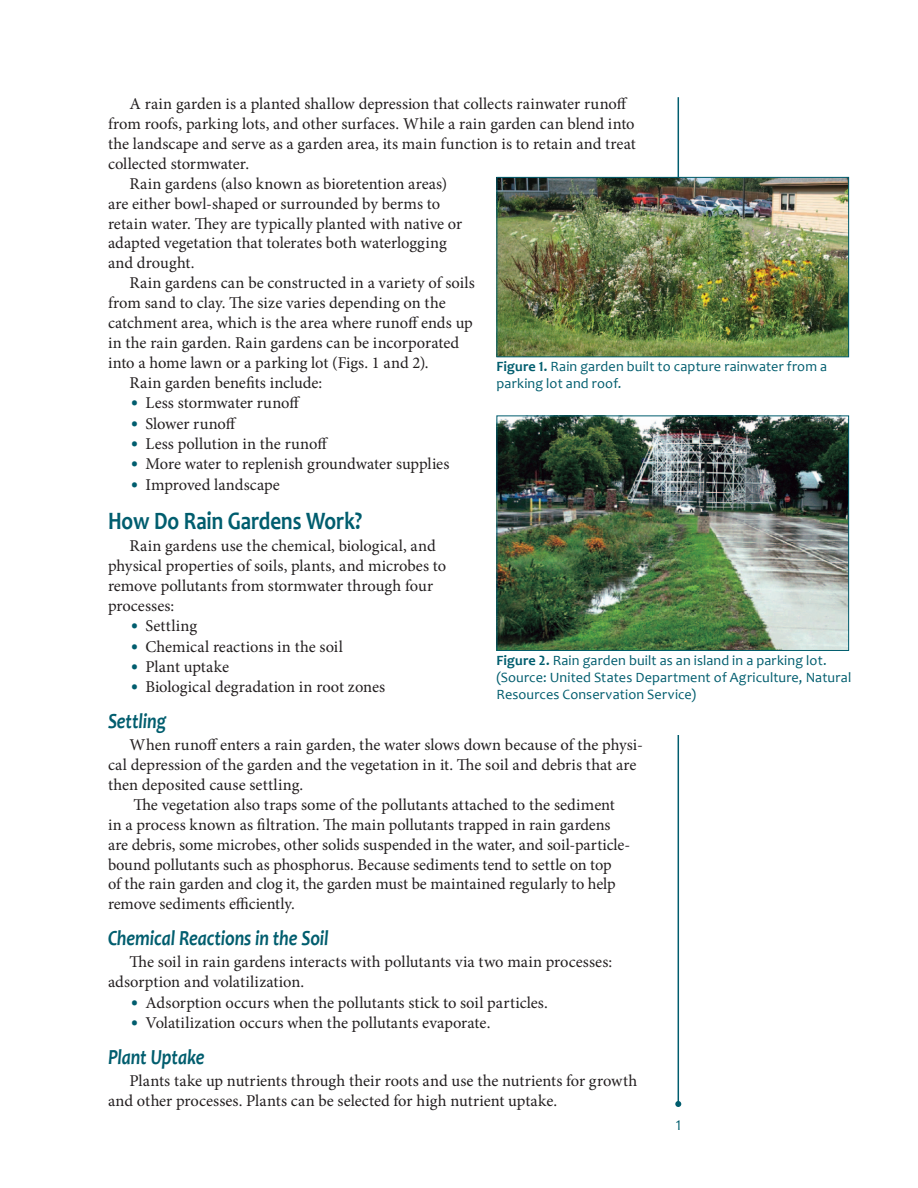
<style>
.page{position:relative;width:918px;height:1188px;background:#fff}
.page>*{position:absolute;margin:0;border:0;box-sizing:border-box;transform-origin:0 0}
.heading1{font:700 25.2px "Candara";letter-spacing:-.005em;color:#005d6e;scale:.83 1}
.heading2{font:italic 700 21.6px "Candara";letter-spacing:-.005em;color:#005d6e;scale:.83 1}
.body{font:16.5px/19.8px "Minion Pro";color:#231f20}
.tabs{font:16.5px "Minion Pro";color:#231f20}
.t1{font:15px "Candara";color:#005d6e}
.t2{font:14.25px/17.1px "Candara";letter-spacing:.01em;color:#005d6e}
.s1{font-family:"Candara";color:#005d6e}
.s2{font-weight:700}
</style>
<div class="page">
<hr style="left:678px;top:97px;width:1px;height:1007px;background:#005d6e">
<svg style="left:675px;top:1101px;width:6px;height:6px"></svg>
<div style="left:658px;top:350px;width:34px;height:385px;background:#fff"></div>
<img style="left:498px;top:179px;width:349px;height:176px">
<div style="left:496px;top:177px;width:353px;height:180px;border:1px solid #005d6e"></div>
<img style="left:498px;top:418px;width:349px;height:231px">
<div style="left:496px;top:416px;width:353px;height:235px;border:1px solid #005d6e"></div>
<p class="body" style="left:108px;top:94px;width:529px;text-indent:22px">A rain garden is a planted shallow depression that collects rainwater runoff from roofs, parking lots, and other surfaces. While a rain garden can blend into the landscape and serve as a garden area, its main function is to retain and treat collected stormwater.</p>
<p class="body" style="left:108px;top:174px;width:356px;text-indent:22px">Rain gardens (also known as bioretention areas) are either bowl-shaped or surrounded by berms to retain water. They are typically planted with native or adapted vegetation that tolerates both waterlogging and drought.</p>
<p class="body" style="left:108px;top:273px;width:368px;text-indent:22px">Rain gardens can be constructed in a variety of soils from sand to clay. The size varies depending on the catchment area, which is the area where runoff ends up in the rain garden. Rain gardens can be incorporated into a home lawn or a parking lot (Figs. 1 and 2).</p>
<p class="body" style="left:130px;top:373px;width:194px">Rain garden benefits include:</p>
<p class="tabs" style="left:129px;top:392px;width:173px"><span class="s1">•</span> Less stormwater runoff</p>
<p class="tabs" style="left:129px;top:412px;width:109px"><span class="s1">•</span> Slower runoff</p>
<p class="tabs" style="left:129px;top:433px;width:201px"><span class="s1">•</span> Less pollution in the runoff</p>
<p class="tabs" style="left:129px;top:453px;width:322px"><span class="s1">•</span> More water to replenish groundwater supplies</p>
<p class="tabs" style="left:129px;top:473px;width:152px"><span class="s1">•</span> Improved landscape</p>
<p class="heading1" style="left:108px;top:506px;width:308px">How Do Rain Gardens Work?</p>
<p class="body" style="left:108px;top:536px;width:340px;text-indent:22px">Rain gardens use the chemical, biological, and physical properties of soils, plants, and microbes to remove pollutants from stormwater through four processes:</p>
<p class="tabs" style="left:129px;top:615px;width:70px"><span class="s1">•</span> Settling</p>
<p class="tabs" style="left:129px;top:635px;width:215px"><span class="s1">•</span> Chemical reactions in the soil</p>
<p class="tabs" style="left:129px;top:656px;width:102px"><span class="s1">•</span> Plant uptake</p>
<p class="tabs" style="left:129px;top:676px;width:258px"><span class="s1">•</span> Biological degradation in root zones</p>
<p class="heading2" style="left:108px;top:708px;width:72px">Settling</p>
<p class="body" style="left:108px;top:735px;width:536px;text-indent:22px">When runoff enters a rain garden, the water slows down because of the physi&shy;cal depression of the garden and the vegetation in it. The soil and debris that are then deposited cause settling.</p>
<p class="body" style="left:108px;top:795px;width:524px;text-indent:25px">The vegetation also traps some of the pollutants attached to the sediment in a process known as filtration. The main pollutants trapped in rain gardens are debris, some microbes, other solids suspended in the water, and soil-particle&shy;bound pollutants such as phosphorus. Because sediments tend to settle on top<br>of the rain garden and clog it, the garden must be maintained regularly to help remove sediments efficiently.</p>
<p class="heading2" style="left:108px;top:925px;width:267px">Chemical Reactions in the Soil</p>
<p class="body" style="left:108px;top:952px;width:506px;text-indent:22px">The soil in rain gardens interacts with pollutants via two main processes: adsorption and volatilization.</p>
<p class="tabs" style="left:129px;top:991px;width:420px"><span class="s1">•</span> Adsorption occurs when the pollutants stick to soil particles.</p>
<p class="tabs" style="left:129px;top:1012px;width:363px"><span class="s1">•</span> Volatilization occurs when the pollutants evaporate.</p>
<p class="heading2" style="left:108px;top:1044px;width:118px">Plant Uptake</p>
<p class="body" style="left:108px;top:1071px;width:531px;text-indent:22px">Plants take up nutrients through their roots and use the nutrients for growth and other processes. Plants can be selected for high nutrient uptake.</p>
<p class="t2" style="left:496px;top:358px;width:332px"><span class="s2">Figure 1.</span> Rain garden built to capture rainwater from a parking lot and roof.</p>
<p class="t2" style="left:496px;top:652px;width:356px"><span class="s2">Figure 2.</span> Rain garden built as an island in a parking lot. (Source: United States Department of Agriculture, Natural<br>Resources Conservation Service)</p>
<p class="t1" style="left:676px;top:1116px;width:7px">1</p>
</div>
